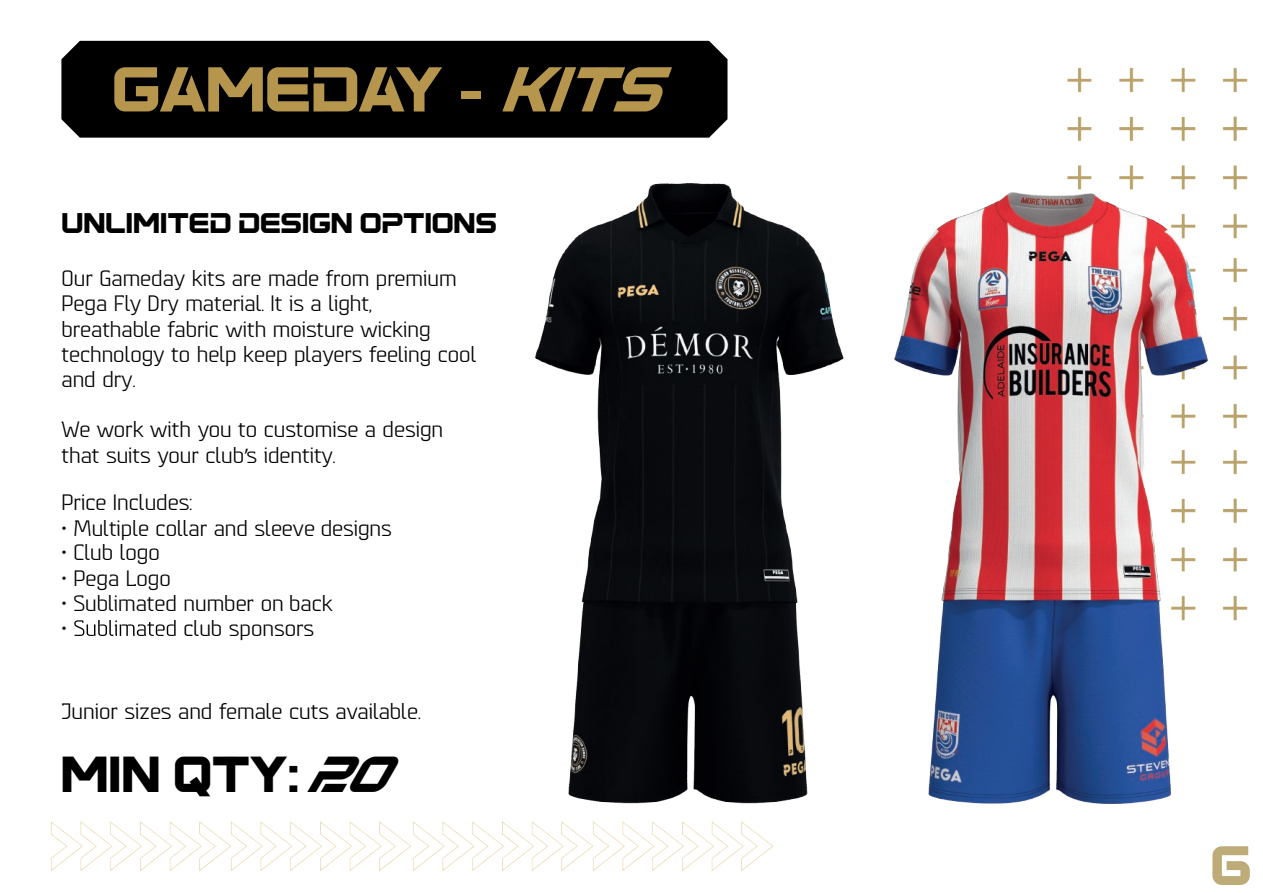
<style>
.page{position:relative;width:1263px;height:893px;background:#fff}
.page>*{position:absolute;margin:0;border:0;box-sizing:border-box;transform-origin:0 0}
.t1{font:60px "b Biger Over";color:#b6964d}
.t2{font:52.5px "b Biger Over";color:#bdab78}
.t3{font:48px "b Biger Over";color:#000001}
.t4{font:27px "b Biger Over";color:#000001}
.t5{font:21px/25.2px "Gepeste V";color:#000001}
.s1{font-style:italic}
.s2{font-family:"Landasans";font-weight:500}
.s3{font-style:italic;color:#000}
</style>
<div class="page">
<img style="left:1067px;top:68px;width:181px;height:103px">
<div style="left:61px;top:40px;width:667px;height:98px;background:#000001"></div>
<svg style="left:74px;top:620px;width:102px;height:16px"></svg>
<img style="left:51px;top:821px;width:171px;height:50px">
<img style="left:222px;top:821px;width:181px;height:50px">
<img style="left:403px;top:821px;width:180px;height:50px">
<img style="left:583px;top:821px;width:190px;height:50px">
<img style="left:535px;top:183px;width:272px;height:621px">
<img style="left:807px;top:171px;width:441px;height:633px">
<h1 class="t1" style="left:113px;top:64px;width:569px">GAMEDAY - <span class="s1">kits</span></h1>
<p class="t4" style="left:62px;top:211px;width:437px">UNLIMITED DESIGN OPTIONS</p>
<p class="t5" style="left:62px;top:265px;width:416px">Our Gameday kits are made from premium Pega Fly Dry material. It is a light,<br>breathable fabric with moisture wicking technology to help keep players feeling cool and dry.</p>
<p class="t5" style="left:62px;top:417px;width:383px">We work with you to customise a design that suits your club<span class="s2">’</span>s identity.</p>
<p class="t5" style="left:62px;top:489px;width:132px">Price Includes:</p>
<p class="t5" style="left:62px;top:515px;width:332px">• Multiple collar and sleeve designs</p>
<p class="t5" style="left:62px;top:539px;width:100px">• Club logo</p>
<p class="t5" style="left:62px;top:565px;width:111px">• Pega Logo</p>
<p class="t5" style="left:62px;top:590px;width:273px">• Sublimated number on back •</p>
<p class="t5" style="left:184px;top:615px;width:132px">club sponsors</p>
<p class="t5" style="left:62px;top:698px;width:361px">Junior sizes and female cuts available.</p>
<h3 class="t3" style="left:61px;top:753px;width:352px">MIN QTY: <span class="s3">20</span></h3>
<h2 class="t2" style="left:1210px;top:843px;width:43px">6</h2>
</div>
